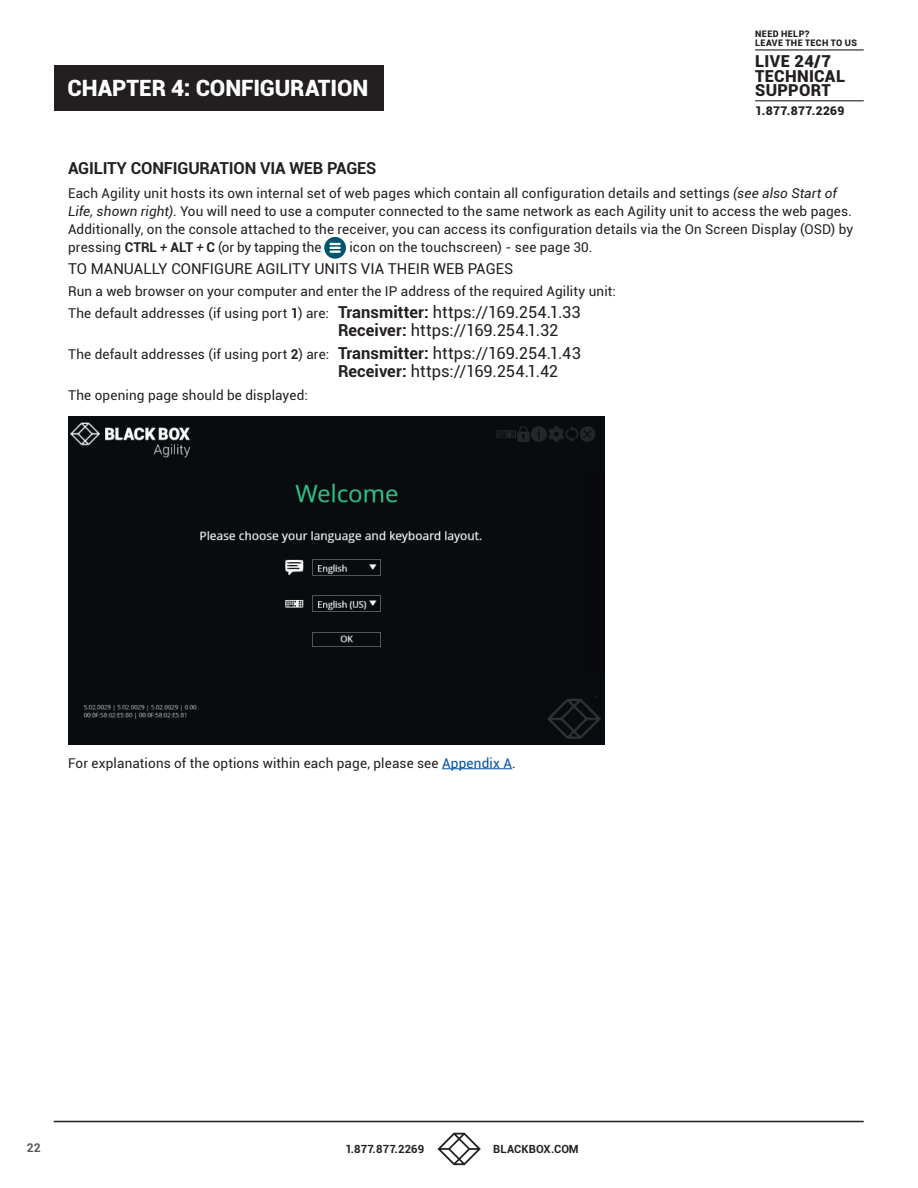
<style>
.page{position:relative;width:918px;height:1188px;background:#fff}
.page>*{position:absolute;margin:0;border:0;box-sizing:border-box;transform-origin:0 0}
.Head_1_-_Chapter{font:900 22.5px "Roboto";letter-spacing:-.005em;color:#fff}
.Body_Bullet_1{font:16.5px "Roboto";color:#231f20}
.Head_1{font:700 16.5px "Roboto";letter-spacing:-.01em;color:#231f20}
.t1{font:900 16.5px/15px "Roboto";letter-spacing:.02em;color:#231f20}
.Head_4{font:15px "Roboto";color:#231f20}
.Body{font:13.5px/18px "Roboto";letter-spacing:.01em;color:#231f20}
.Body_Bullet_1-2{font:13.5px "Roboto";letter-spacing:.01em;color:#231f20}
.t2{font:900 12px "Roboto";letter-spacing:.03em;color:#231f20}
.t3{font:700 12px "Roboto";color:#57585a}
.t4{font:700 11.25px "Roboto";letter-spacing:.01em;color:#231f20}
.t5{font:900 9px/8.6px "Roboto";letter-spacing:.045em;color:#231f20}
.s1{font-style:italic}
.s2{font-weight:700}
.s3{font-weight:700;font-size:16.5px}
.s4{font-size:16.5px}
.s5{color:#01529b}
</style>
<div class="page">
<hr style="left:54px;top:1121px;width:810px;height:1px;background:#231f20">
<svg style="left:438px;top:1133px;width:43px;height:32px"></svg>
<hr style="left:755px;top:49px;width:109px;height:2px;background:#231f20">
<hr style="left:755px;top:100px;width:109px;height:1px;background:#231f20">
<div style="left:68px;top:417px;width:537px;height:328px;background:#090c0f"></div>
<div style="left:54px;top:65px;width:329px;height:46px;background:#231f20"></div>
<svg style="left:324px;top:237px;width:22px;height:22px"></svg>
<hr style="left:442px;top:768px;width:70px;height:1px;background:#01529b">
<p class="Head_1_-_Chapter" style="left:68px;top:72px;width:302px">CHAPTER 4: CONFIGURATION</p>
<p class="t5" style="left:755px;top:30px;width:103px">NEED HELP?<br>LEAVE THE TECH TO US</p>
<p class="t1" style="left:755px;top:53px;width:92px">LIVE 24/7<br>TECHNICAL<br>SUPPORT</p>
<p class="t2" style="left:755px;top:102px;width:91px">1.877.877.2269</p>
<p class="Head_1" style="left:68px;top:156px;width:310px">AGILITY CONFIGURATION VIA WEB PAGES</p>
<p class="Body" style="left:68px;top:183px;width:787px">Each Agility unit hosts its own internal set of web pages which contain all configuration details and settings <span class="s1">(see also Start of Life, shown right)</span>. You will need to use a computer connected to the same network as each Agility unit to access the web pages.<br>Additionally, on the console attached to the receiver, you can access its configuration details via the On Screen Display (OSD) by pressing <span class="s2">CTRL</span> <span class="s1">+</span> <span class="s2">ALT</span> <span class="s1">+</span> <span class="s2">C</span> (or by tapping the</p>
<p class="Body" style="left:349px;top:237px;width:245px">icon on the touchscreen) - see page 30.</p>
<p class="Head_4" style="left:68px;top:258px;width:447px">TO MANUALLY CONFIGURE AGILITY UNITS VIA THEIR WEB PAGES</p>
<p class="Body" style="left:68px;top:282px;width:549px">Run a web browser on your computer and enter the IP address of the required Agility unit:</p>
<p class="Body_Bullet_1-2" style="left:68px;top:304px;width:514px">The default addresses (if using port <span class="s2">1</span>) are: <span class="s3">Transmitter:</span> <span class="s4">https://169.254.1.33</span></p>
<p class="Body_Bullet_1" style="left:338px;top:319px;width:222px"><span class="s2">Receiver:</span> https://169.254.1.32</p>
<p class="Body_Bullet_1-2" style="left:68px;top:344px;width:515px">The default addresses (if using port <span class="s2">2</span>) are: <span class="s3">Transmitter:</span> <span class="s4">https://169.254.1.43</span></p>
<p class="Body_Bullet_1" style="left:338px;top:359px;width:222px"><span class="s2">Receiver:</span> https://169.254.1.42</p>
<p class="Body" style="left:68px;top:386px;width:241px">The opening page should be displayed:</p>
<p class="Body" style="left:68px;top:753px;width:449px">For explanations of the options within each page, please see <span class="s5">Appendix A</span>.</p>
<p class="t3" style="left:27px;top:1139px;width:15px">22</p>
<p class="t4" style="left:345px;top:1141px;width:80px">1.877.877.2269</p>
<p class="t4" style="left:493px;top:1141px;width:87px">BLACKBOX.COM</p>
</div>
